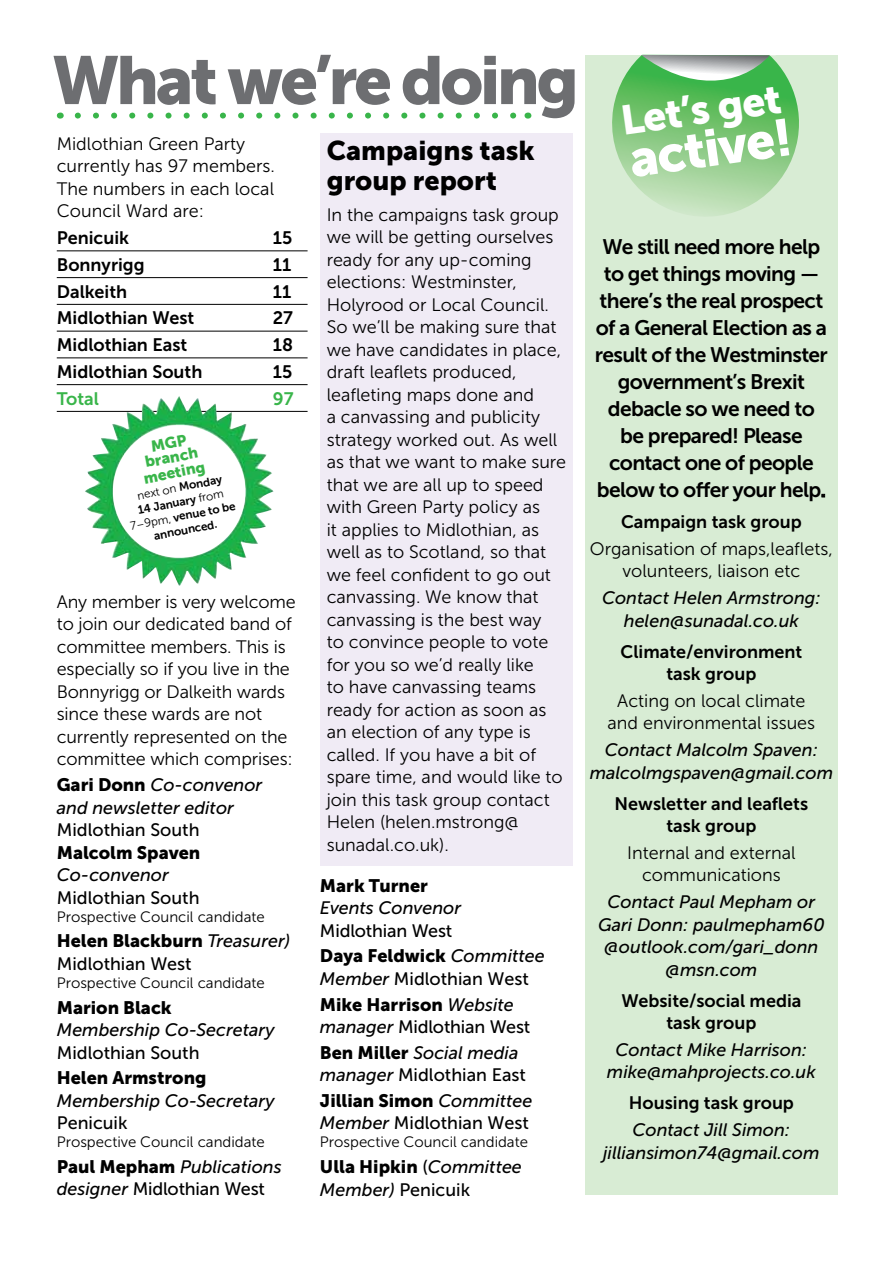
<style>
.page{position:relative;width:893px;height:1263px;background:#fff}
.page>*{position:absolute;margin:0;border:0;box-sizing:border-box;transform-origin:0 0}
.t1{font:67.5px "Museo Sans 900";letter-spacing:-.05em;color:#6d6e71}
.t2{font:51.75px "Museo Sans 900";color:#fff}
.t3{font:40.95px "Museo Sans 900";color:#fff}
.t4{font:27px/30px "Museo Sans 900";color:#000}
.t5{font:21px/27px "Museo Sans 700";letter-spacing:-.03em;color:#000;text-align:center}
.t6{font:18px/22.5px "Museo Sans 300";color:#000;text-align:center}
.t7{font:italic 18px/22.5px "Museo Sans 500";color:#000;text-align:center}
.t8{font:18px/22.5px "Museo Sans 700";color:#000;text-align:center}
.t9{font:18px "Museo Sans 500";color:#000}
.t10{font:18px "Museo Sans 900";color:#000}
.t11{font:18px "Museo Sans 700";color:#39b54a}
.t12{font:15.6px/15px "Museo Sans 900";color:#39b54a;text-align:center}
.t13{font:15px "Museo Sans 300";color:#000}
.t14{font:11.7px/14.2px "Museo Sans 700";color:#000;text-align:center}
.t15{font:11.7px "Museo Sans 300";color:#000}
.s1{font-family:"Museo Sans 700"}
.s2{font-family:"Museo Sans 300"}
.s3{font-family:"Museo Sans 900";font-style:normal}
.s4{font-family:"Museo Sans 500";font-style:italic}
.s5{font-style:normal}
.s6{font-style:italic}
.s7{font-family:"Museo Sans 500"}
</style>
<div class="page">
<div style="left:585px;top:55px;width:253px;height:1140px;background:#d8ecd4"></div>
<svg style="left:612px;top:54px;width:187px;height:162px"></svg>
<div style="left:320px;top:133px;width:253px;height:732px;background:#f0ebf5"></div>
<hr style="left:57px;top:250px;width:251px;height:1px;background:#000">
<hr style="left:57px;top:277px;width:251px;height:1px;background:#000">
<hr style="left:57px;top:304px;width:251px;height:1px;background:#000">
<hr style="left:57px;top:331px;width:251px;height:1px;background:#000">
<hr style="left:57px;top:357px;width:251px;height:1px;background:#000">
<hr style="left:57px;top:384px;width:251px;height:1px;background:#000">
<hr style="left:57px;top:411px;width:251px;height:1px;background:#000">
<svg style="left:78px;top:113px;width:439px;height:6px"></svg>
<img style="left:85px;top:396px;width:189px;height:190px">
<svg style="left:107px;top:419px;width:144px;height:144px"></svg>
<h1 class="t1" style="left:52px;top:42px;width:528px">What we’re doing</h1>
<p class="t6" style="left:57px;top:133px;width:220px;text-align:left">Midlothian Green Party currently has 97 members.<br>The numbers in each local<br>Council Ward are:</p>
<p class="t8" style="left:57px;top:227px;width:74px">Penicuik</p>
<p class="t8" style="left:273px;top:227px;width:21px">15</p>
<p class="t8" style="left:57px;top:253px;width:89px">Bonnyrigg</p>
<p class="t8" style="left:273px;top:253px;width:20px">11</p>
<p class="t8" style="left:57px;top:280px;width:72px">Dalkeith</p>
<p class="t8" style="left:273px;top:280px;width:20px">11</p>
<p class="t8" style="left:57px;top:307px;width:139px">Midlothian West</p>
<p class="t8" style="left:273px;top:307px;width:22px">27</p>
<p class="t8" style="left:57px;top:334px;width:132px">Midlothian East</p>
<p class="t8" style="left:273px;top:334px;width:22px">18</p>
<p class="t8" style="left:57px;top:360px;width:147px">Midlothian South</p>
<p class="t8" style="left:273px;top:360px;width:21px">15</p>
<p class="t11" style="left:57px;top:388px;width:44px">Total</p>
<p class="t11" style="left:273px;top:388px;width:22px">97</p>
<h3 class="t4" style="left:327px;top:135px;width:210px">Campaigns task group report</h3>
<p class="t6" style="left:327px;top:203px;width:241px;text-align:left">In the campaigns task group we will be getting ourselves ready for any up-coming elections: Westminster,<br>Holyrood or Local Council.<br>So we’ll be making sure that we have candidates in place, draft leaflets produced, leafleting maps done and<br>a canvassing and publicity strategy worked out. As well as that we want to make sure that we are all up to speed with Green Party policy as<br>it applies to Midlothian, as well as to Scotland, so that we feel confident to go out canvassing. We know that canvassing is the best way<br>to convince people to vote for you so we’d really like<br>to have canvassing teams ready for action as soon as an election of any type is called. If you have a bit of spare time, and would like to join this task group contact<br>Helen (helen.mstrong@ sunadal.co.uk).</p>
<p class="t12" style="left:136px;top:441px;width:64px;rotate:-11deg">MGP branch meeting</p>
<p class="t15" style="left:136px;top:489px;width:88px;rotate:-11deg">next on <span class="s1">Monday</span></p>
<p class="t14" style="left:126px;top:505px;width:108px;rotate:-11deg">14 January <span class="s2">from<br>7–9pm,</span> venue to be announced.</p>
<p class="t6" style="left:57px;top:591px;width:240px;text-align:left">Any member is very welcome to join our dedicated band of committee members. This is especially so if you live in the<br>Bonnyrigg or Dalkeith wards since these wards are not currently represented on the committee which comprises:</p>
<p class="t7" style="left:57px;top:774px;width:207px;text-align:left"><span class="s3">Gari Donn</span> Co-convenor and newsletter editor</p>
<p class="t9" style="left:57px;top:820px;width:144px">Midlothian South</p>
<p class="t10" style="left:57px;top:842px;width:145px">Malcolm Spaven</p>
<p class="t7" style="left:57px;top:864px;width:113px">Co-convenor</p>
<p class="t9" style="left:57px;top:887px;width:144px">Midlothian South</p>
<p class="t13" style="left:57px;top:908px;width:210px">Prospective Council candidate</p>
<p class="t10" style="left:57px;top:931px;width:235px">Helen Blackburn <span class="s4">Treasurer)</span></p>
<p class="t9" style="left:57px;top:954px;width:136px">Midlothian West</p>
<p class="t13" style="left:57px;top:975px;width:210px">Prospective Council candidate</p>
<p class="t10" style="left:57px;top:997px;width:116px">Marion Black</p>
<p class="t7" style="left:57px;top:1019px;width:219px">Membership Co-Secretary</p>
<p class="t9" style="left:57px;top:1042px;width:144px">Midlothian South</p>
<p class="t10" style="left:57px;top:1068px;width:151px">Helen Armstrong</p>
<p class="t7" style="left:57px;top:1089px;width:219px">Membership Co-Secretary</p>
<p class="t9" style="left:57px;top:1113px;width:72px">Penicuik</p>
<p class="t13" style="left:57px;top:1134px;width:210px">Prospective Council candidate</p>
<p class="t7" style="left:57px;top:1155px;width:227px;text-align:left"><span class="s3">Paul Mepham</span> Publications designer <span class="s5">Midlothian West</span></p>
<p class="t10" style="left:320px;top:875px;width:109px">Mark Turner</p>
<p class="t7" style="left:320px;top:897px;width:143px">Events Convenor</p>
<p class="t9" style="left:320px;top:920px;width:134px">Midlothian West</p>
<p class="t10" style="left:320px;top:946px;width:226px">Daya Feldwick <span class="s4">Committee</span></p>
<p class="t9" style="left:320px;top:969px;width:210px"><span class="s6">Member</span> Midlothian West</p>
<p class="t10" style="left:320px;top:994px;width:195px">Mike Harrison <span class="s4">Website</span></p>
<p class="t7" style="left:320px;top:1014px;width:212px;line-height:25.7px;text-align:left">manager <span class="s5">Midlothian West<br></span><span class="s3">Ben Miller</span> Social media</p>
<p class="t9" style="left:320px;top:1065px;width:208px"><span class="s6">manager</span> Midlothian East</p>
<p class="t10" style="left:320px;top:1090px;width:214px">Jillian Simon <span class="s4">Committee</span></p>
<p class="t9" style="left:320px;top:1113px;width:210px"><span class="s6">Member</span> Midlothian West</p>
<p class="t13" style="left:320px;top:1134px;width:210px">Prospective Council candidate</p>
<p class="t10" style="left:320px;top:1156px;width:203px">Ulla Hipkin <span class="s7">(</span><span class="s4">Committee</span></p>
<p class="t9" style="left:320px;top:1179px;width:152px"><span class="s6">Member)</span> Penicuik</p>
<h3 class="t3" style="left:618px;top:98px;width:163px;rotate:-8deg">Let’s get</h3>
<h2 class="t2" style="left:625px;top:130px;width:166px;rotate:-8deg">active!</h2>
<p class="t5" style="left:595px;top:233px;width:234px">We still need more help to get things moving — there’s the real prospect of a General Election as a result of the Westminster government’s Brexit debacle so we need to be prepared! Please contact one of people below to offer your help.</p>
<p class="t8" style="left:621px;top:510px;width:182px">Campaign task group</p>
<p class="t6" style="left:590px;top:537px;width:244px">Organisation of maps,leaflets, volunteers, liaison etc</p>
<p class="t7" style="left:602px;top:587px;width:220px">Contact Helen Armstrong: helen@sunadal.co.uk</p>
<p class="t8" style="left:621px;top:640px;width:183px">Climate/environment task group</p>
<p class="t6" style="left:608px;top:689px;width:209px">Acting on local climate and environmental issues</p>
<p class="t7" style="left:590px;top:739px;width:245px">Contact Malcolm Spaven: malcolmgspaven@gmail.com</p>
<p class="t8" style="left:615px;top:792px;width:195px">Newsletter and leaflets task group</p>
<p class="t6" style="left:627px;top:841px;width:170px">Internal and external communications</p>
<p class="t7" style="left:598px;top:891px;width:228px">Contact Paul Mepham or<br>Gari Donn: paulmepham60 @outlook.com/gari_donn @msn.com</p>
<p class="t8" style="left:621px;top:989px;width:182px">Website/social media task group</p>
<p class="t7" style="left:607px;top:1038px;width:210px">Contact Mike Harrison: mike@mahprojects.co.uk</p>
<p class="t8" style="left:629px;top:1092px;width:167px">Housing task group</p>
<p class="t7" style="left:603px;top:1119px;width:218px">Contact Jill Simon: jilliansimon74@gmail.com</p>
</div>
